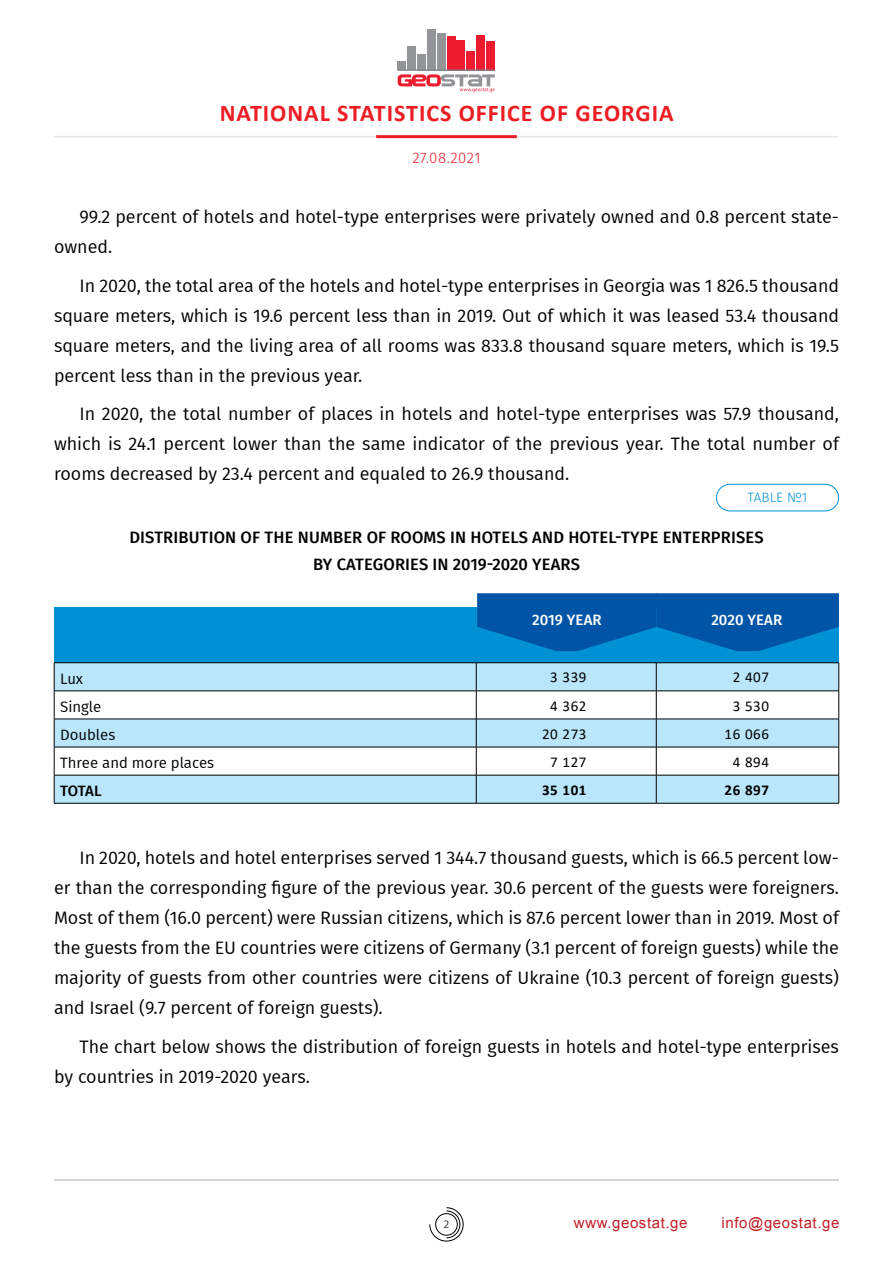
<style>
.page{position:relative;width:893px;height:1263px;background:#fff}
.page>*{position:absolute;margin:0;border:0;box-sizing:border-box;transform-origin:0 0}
.t1{font:700 24px "Calibri";letter-spacing:.04em;color:#ed1d24}
.t2{font:18px/30px "Fira GO";color:#000;text-align:justify}
.t3{font:500 16.5px/26.7px "Fira GO";letter-spacing:.01em;color:#000;text-align:center}
.t4{font:15px "Fira GO";color:#000}
.t5{font:15px "Calibri";letter-spacing:.04em;color:#000}
.t6{font:15px "BPG Ingiri Arial";letter-spacing:.04em;color:#c12026}
.t7{font:500 15px "Fira GO";letter-spacing:.005em;color:#fff}
.t8{font:300 15px "Fira GO";letter-spacing:.03em;color:#ed1d24}
.t9{font:700 15px "Calibri";letter-spacing:.04em;color:#000}
.t10{font:500 15px "Fira GO";letter-spacing:-.025em;color:#000}
.t11{font:300 13.5px "Fira GO";letter-spacing:.01em;color:#0091d4}
.t12{font:300 12px "Calibri";color:#000}
</style>
<div class="page">
<svg style="left:429px;top:1207px;width:35px;height:34px"></svg>
<hr style="left:54px;top:1179px;width:785px;height:1px;background:#a7a9ac">
<hr style="left:54px;top:136px;width:785px;height:1px;background:#e6e7e8">
<hr style="left:376px;top:135px;width:141px;height:3px;background:#ed1d24">
<div style="left:398px;top:62px;width:8px;height:8px;background:#929497"></div>
<div style="left:407px;top:46px;width:9px;height:24px;background:#929497"></div>
<div style="left:417px;top:54px;width:9px;height:16px;background:#929497"></div>
<div style="left:427px;top:29px;width:9px;height:41px;background:#929497"></div>
<div style="left:437px;top:33px;width:9px;height:37px;background:#929497"></div>
<div style="left:447px;top:36px;width:8px;height:34px;background:#ec1b2e"></div>
<div style="left:457px;top:40px;width:8px;height:30px;background:#ec1b2e"></div>
<div style="left:466px;top:51px;width:9px;height:19px;background:#ec1b2e"></div>
<div style="left:476px;top:35px;width:9px;height:35px;background:#ec1b2e"></div>
<div style="left:486px;top:41px;width:9px;height:29px;background:#ec1b2e"></div>
<hr style="left:398px;top:69px;width:97px;height:2px;background:#808184">
<svg style="left:398px;top:74px;width:97px;height:18px"></svg>
<div style="left:54px;top:608px;width:603px;height:55px;background:#0091d4"></div>
<div style="left:656px;top:608px;width:183px;height:55px;background:#0091d4"></div>
<svg style="left:477px;top:593px;width:362px;height:58px"></svg>
<hr style="left:54px;top:662px;width:422px;height:1px;background:#000">
<hr style="left:476px;top:662px;width:180px;height:1px;background:#000">
<hr style="left:656px;top:662px;width:183px;height:1px;background:#000">
<hr style="left:54px;top:803px;width:422px;height:1px;background:#000">
<hr style="left:476px;top:803px;width:180px;height:1px;background:#000">
<svg style="left:54px;top:663px;width:785px;height:140px"></svg>
<hr style="left:656px;top:803px;width:183px;height:1px;background:#000">
<div style="left:716px;top:484px;width:123px;height:27px;border:1px solid #0091d4;border-radius:14px"></div>
<h1 class="t1" style="left:220px;top:96px;width:455px">NATIONAL STATISTICS OFFICE OF GEORGIA</h1>
<p class="t8" style="left:412px;top:149px;width:70px">27.08.2021</p>
<p class="t2" style="left:54px;top:202px;width:786px;text-indent:26px">99.2 percent of hotels and hotel-type enterprises were privately owned and 0.8 percent state&shy;owned.</p>
<p class="t2" style="left:54px;top:270px;width:786px;text-indent:26px">In 2020, the total area of the hotels and hotel-type enterprises in Georgia was 1 826.5 thousand square meters, which is 19.6 percent less than in 2019. Out of which it was leased 53.4 thousand square meters, and the living area of all rooms was 833.8 thousand square meters, which is 19.5 percent less than in the previous year.</p>
<p class="t2" style="left:54px;top:399px;width:786px;text-indent:26px">In 2020, the total number of places in hotels and hotel-type enterprises was 57.9 thousand, which is 24.1 percent lower than the same indicator of the previous year. The total number of rooms decreased by 23.4 percent and equaled to 26.9 thousand.</p>
<p class="t11" style="left:748px;top:490px;width:61px">TABLE №1</p>
<p class="t3" style="left:129px;top:524px;width:636px">DISTRIBUTION OF THE NUMBER OF ROOMS IN HOTELS AND HOTEL-TYPE ENTERPRISES<br>BY CATEGORIES IN 2019-2020 YEARS</p>
<p class="t7" style="left:532px;top:611px;width:71px">2019 YEAR</p>
<p class="t7" style="left:711px;top:611px;width:72px">2020 YEAR</p>
<p class="t4" style="left:60px;top:670px;width:24px">Lux</p>
<p class="t5" style="left:550px;top:667px;width:38px">3 339</p>
<p class="t5" style="left:733px;top:667px;width:38px">2 407</p>
<p class="t4" style="left:60px;top:698px;width:43px">Single</p>
<p class="t5" style="left:550px;top:695px;width:38px">4 362</p>
<p class="t5" style="left:733px;top:695px;width:38px">3 530</p>
<p class="t4" style="left:60px;top:726px;width:57px">Doubles</p>
<p class="t5" style="left:542px;top:723px;width:46px">20 273</p>
<p class="t5" style="left:725px;top:723px;width:46px">16 066</p>
<p class="t4" style="left:60px;top:754px;width:155px">Three and more places</p>
<p class="t5" style="left:550px;top:751px;width:38px">7 127</p>
<p class="t5" style="left:733px;top:751px;width:38px">4 894</p>
<p class="t10" style="left:60px;top:782px;width:43px">TOTAL</p>
<p class="t9" style="left:542px;top:779px;width:46px">35 101</p>
<p class="t9" style="left:725px;top:779px;width:46px">26 897</p>
<p class="t2" style="left:54px;top:843px;width:786px;text-indent:26px">In 2020, hotels and hotel enterprises served 1 344.7 thousand guests, which is 66.5 percent low&shy;er than the corresponding figure of the previous year. 30.6 percent of the guests were foreigners.<br>Most of them (16.0 percent) were Russian citizens, which is 87.6 percent lower than in 2019. Most of the guests from the EU countries were citizens of Germany (3.1 percent of foreign guests) while the majority of guests from other countries were citizens of Ukraine (10.3 percent of foreign guests) and Israel (9.7 percent of foreign guests).</p>
<p class="t2" style="left:54px;top:1031px;width:786px;text-indent:26px">The chart below shows the distribution of foreign guests in hotels and hotel-type enterprises by countries in 2019-2020 years.</p>
<p class="t12" style="left:443px;top:1217px;width:8px">2</p>
<p class="t6" style="left:574px;top:1213px;width:115px">www.geostat.ge</p>
<p class="t6" style="left:722px;top:1213px;width:119px">info@geostat.ge</p>
</div>
